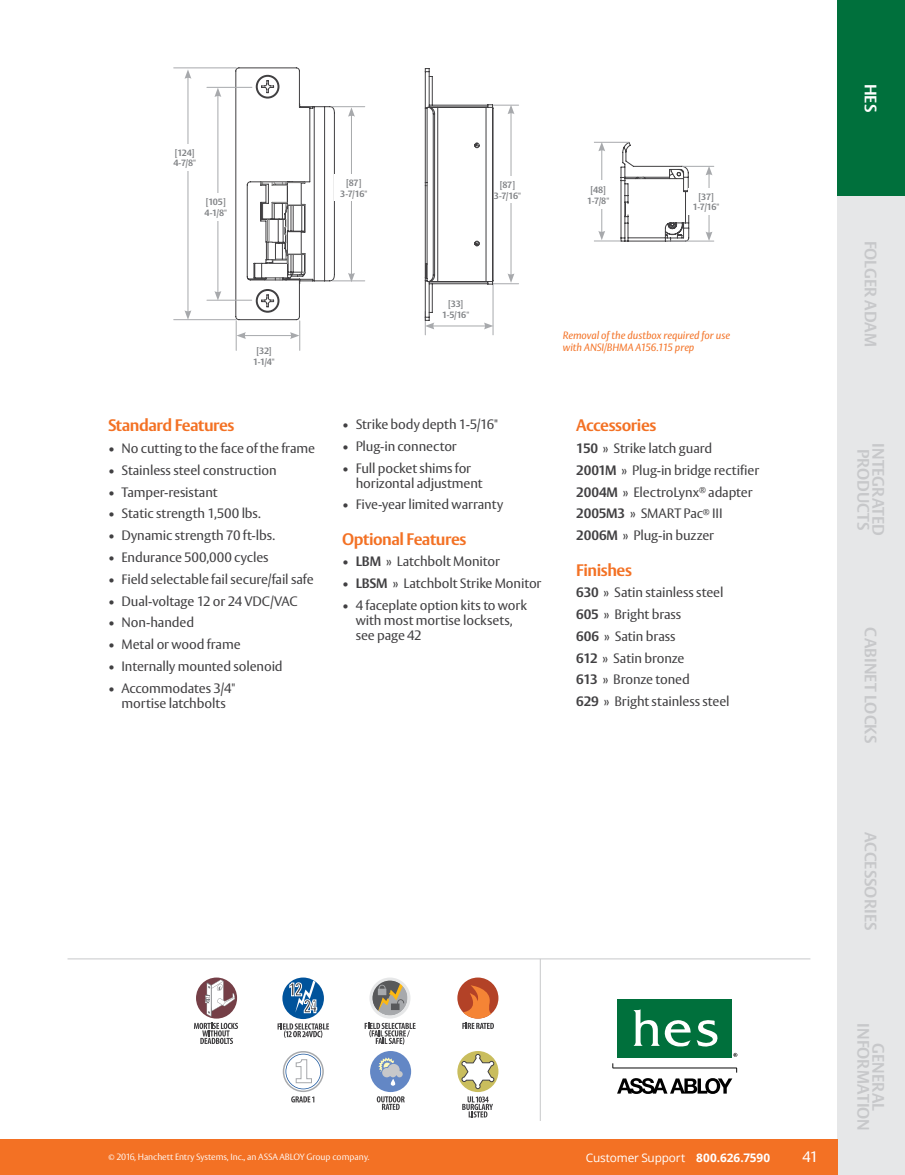
<style>
.page{position:relative;width:905px;height:1175px;background:#fff}
.page>*{position:absolute;margin:0;border:0;box-sizing:border-box;transform-origin:0 0}
.t1{font:700 16.5px/15px "ASSA Vesta";letter-spacing:.005em;color:#c7c8ca;text-align:center}
.t2{font:700 16.5px "ASSA Vesta";letter-spacing:-.025em;color:#f37124}
.t3{font:700 16.5px "ASSA Vesta";color:#fff}
.t4{font:15px "ASSA Vesta";color:#fff}
.t5{font:13.5px/21.8px "ASSA Vesta";letter-spacing:-.01em;color:#414042}
.t6{font:11.85px "Open Sans";letter-spacing:-.015em;color:#fff}
.t7{font:italic 10.5px/12px "ASSA Vesta";letter-spacing:-.005em;color:#f37124}
.t8{font:700 9px/10.5px "ASSA Vesta";letter-spacing:-.03em;color:#808285;text-align:center}
.t9{font:300 9px "ASSA Vesta";letter-spacing:-.01em;color:#fff}
.s1{font-weight:700}
.s2{font-size:7.05px}
</style>
<div class="page">
<hr style="left:68px;top:958px;width:742px;height:1px;background:#c7c8ca">
<hr style="left:540px;top:958px;width:1px;height:162px;background:#c7c8ca">
<svg style="left:612px;top:1063px;width:125px;height:9px"></svg>
<svg style="left:617px;top:1078px;width:115px;height:16px"></svg>
<div style="left:617px;top:999px;width:115px;height:58px;background:#00703c"></div>
<svg style="left:633px;top:1009px;width:85px;height:38px"></svg>
<svg style="left:733px;top:1052px;width:4px;height:4px"></svg>
<div style="left:837px;top:0;width:67px;height:1174px;background:#e6e7e8"></div>
<div style="left:837px;top:0;width:67px;height:196px;background:#00703c"></div>
<svg style="left:194px;top:1022px;width:44px;height:22px"></svg>
<div style="left:196px;top:977px;width:41px;height:41px;background:#753f47;border-radius:50%"></div>
<svg style="left:205px;top:979px;width:30px;height:37px"></svg>
<svg style="left:277px;top:1023px;width:52px;height:14px"></svg>
<svg style="left:282px;top:977px;width:42px;height:42px"></svg>
<svg style="left:289px;top:980px;width:28px;height:33px"></svg>
<svg style="left:364px;top:977px;width:51px;height:67px"></svg>
<div style="left:457px;top:977px;width:41px;height:41px;background:#b34227;border-radius:50%"></div>
<svg style="left:462px;top:985px;width:32px;height:44px"></svg>
<svg style="left:283px;top:1051px;width:41px;height:51px"></svg>
<svg style="left:377px;top:1096px;width:28px;height:13px"></svg>
<div style="left:370px;top:1051px;width:41px;height:41px;background:#6387c5;border-radius:50%"></div>
<svg style="left:378px;top:1057px;width:24px;height:28px"></svg>
<div style="left:457px;top:1051px;width:41px;height:41px;background:#c9bd5d;border-radius:50%"></div>
<svg style="left:461px;top:1053px;width:33px;height:36px"></svg>
<svg style="left:462px;top:1096px;width:31px;height:21px"></svg>
<hr style="left:207px;top:87px;width:45px;height:1px;background:#a7a9ac">
<hr style="left:207px;top:300px;width:45px;height:1px;background:#a7a9ac">
<hr style="left:217px;top:95px;width:1px;height:198px;background:#a7a9ac">
<svg style="left:214px;top:88px;width:7px;height:9px"></svg>
<svg style="left:214px;top:291px;width:7px;height:9px"></svg>
<hr style="left:351px;top:114px;width:1px;height:161px;background:#a7a9ac">
<svg style="left:348px;top:107px;width:7px;height:10px"></svg>
<svg style="left:348px;top:273px;width:7px;height:9px"></svg>
<hr style="left:188px;top:76px;width:1px;height:237px;background:#a7a9ac">
<svg style="left:184px;top:70px;width:7px;height:9px"></svg>
<svg style="left:184px;top:310px;width:7px;height:9px"></svg>
<hr style="left:174px;top:67px;width:62px;height:1px;background:#a7a9ac">
<hr style="left:174px;top:319px;width:62px;height:1px;background:#a7a9ac">
<hr style="left:332px;top:106px;width:33px;height:1px;background:#a7a9ac">
<hr style="left:332px;top:280px;width:33px;height:1px;background:#a7a9ac">
<div style="left:165px;top:144px;width:39px;height:27px;background:#fff"></div>
<div style="left:334px;top:175px;width:39px;height:26px;background:#fff"></div>
<div style="left:198px;top:193px;width:35px;height:27px;background:#fff"></div>
<svg style="left:235px;top:67px;width:100px;height:283px"></svg>
<svg style="left:425px;top:68px;width:93px;height:267px"></svg>
<hr style="left:708px;top:173px;width:1px;height:61px;background:#a7a9ac">
<svg style="left:706px;top:167px;width:6px;height:8px"></svg>
<svg style="left:705px;top:231px;width:7px;height:10px"></svg>
<hr style="left:682px;top:166px;width:31px;height:1px;background:#a7a9ac">
<hr style="left:668px;top:241px;width:45px;height:1px;background:#a7a9ac">
<div style="left:688px;top:188px;width:36px;height:27px;background:#fff"></div>
<svg style="left:594px;top:142px;width:95px;height:100px"></svg>
<div style="left:0;top:1139px;width:837px;height:35px;background:#f37124"></div>
<p class="t8" style="left:173px;top:148px;width:24px;text-align:left">[124]<br>4-7/8"</p>
<p class="t8" style="left:204px;top:197px;width:24px;text-align:left">[105]<br>4-1/8"</p>
<p class="t8" style="left:340px;top:178px;width:28px">[87]<br>3-7/16"</p>
<p class="t8" style="left:494px;top:180px;width:28px">[87]<br>3-7/16"</p>
<p class="t8" style="left:587px;top:185px;width:24px">[48]<br>1-7/8"</p>
<p class="t8" style="left:692px;top:192px;width:28px">[37]<br>1-7/16"</p>
<p class="t8" style="left:253px;top:346px;width:23px">[32]<br>1-1/4"</p>
<p class="t2" style="left:108px;top:415px;width:128px">Standard Features</p>
<p class="t5" style="left:108px;top:438px;width:209px">• No cutting to the face of the frame</p>
<p class="t5" style="left:108px;top:460px;width:170px">• Stainless steel construction</p>
<p class="t5" style="left:108px;top:482px;width:111px">• Tamper-resistant</p>
<p class="t5" style="left:108px;top:503px;width:154px">• Static strength 1,500 lbs.</p>
<p class="t5" style="left:108px;top:525px;width:168px">• Dynamic strength 70 ft-lbs.</p>
<p class="t5" style="left:108px;top:547px;width:162px">• Endurance 500,000 cycles</p>
<p class="t5" style="left:108px;top:569px;width:207px">• Field selectable fail secure/fail safe</p>
<p class="t5" style="left:108px;top:590px;width:191px">• Dual-voltage 12 or 24 VDC/VAC</p>
<p class="t5" style="left:108px;top:612px;width:88px">• Non-handed</p>
<p class="t5" style="left:108px;top:634px;width:134px">• Metal or wood frame</p>
<p class="t5" style="left:108px;top:655px;width:176px">• Internally mounted solenoid</p>
<p class="t5" style="left:108px;top:681px;width:129px;line-height:15px;text-align:center">• Accommodates 3/4" mortise latchbolts</p>
<p class="t8" style="left:442px;top:299px;width:29px">[33]<br>1-5/16"</p>
<p class="t7" style="left:562px;top:330px;width:169px">Removal of the dustbox required for use with ANSI/BHMA A156.115 prep</p>
<p class="t5" style="left:342px;top:414px;width:157px">• Strike body depth 1-5/16"</p>
<p class="t5" style="left:342px;top:436px;width:116px">• Plug-in connector</p>
<p class="t5" style="left:355px;top:461px;width:128px;line-height:15px;text-indent:-14px">• Full pocket shims for horizontal adjustment</p>
<p class="t5" style="left:342px;top:494px;width:162px">• Five-year limited warranty</p>
<p class="t2" style="left:342px;top:529px;width:126px">Optional Features</p>
<p class="t5" style="left:342px;top:551px;width:159px">• <span class="s1">LBM</span> » Latchbolt Monitor</p>
<p class="t5" style="left:342px;top:573px;width:201px">• <span class="s1">LBSM</span> » Latchbolt Strike Monitor</p>
<p class="t5" style="left:356px;top:598px;width:173px;line-height:15px;text-indent:-14px">• 4 faceplate option kits to work with most mortise locksets, see page 42</p>
<p class="t2" style="left:576px;top:415px;width:81px">Accessories</p>
<p class="t5" style="left:576px;top:438px;width:184px"><span class="s1">150</span> » Strike latch guard<br><span class="s1">2001M</span> » Plug-in bridge rectifier<br><span class="s1">2004M</span> » ElectroLynx<sup>®</sup> adapter<br><span class="s1">2005M3</span> » SMART Pac<sup>®</sup> III<br><span class="s1">2006M</span> » Plug-in buzzer</p>
<p class="t2" style="left:576px;top:559px;width:57px">Finishes</p>
<p class="t5" style="left:576px;top:582px;width:155px"><span class="s1">630</span> » Satin stainless steel<br><span class="s1">605</span> » Bright brass<br><span class="s1">606</span> » Satin brass<br><span class="s1">612</span> » Satin bronze<br><span class="s1">613</span> » Bronze toned<br><span class="s1">629</span> » Bright stainless steel</p>
<p class="t9" style="left:109px;top:1151px;width:262px"><span class="s2">©</span> 2016, Hanchett Entry Systems, Inc., an ASSA ABLOY Group company.</p>
<p class="t6" style="left:586px;top:1149px;width:186px">Customer Support <span class="s1">800.626.7590</span></p>
<p class="t4" style="left:802px;top:1147px;width:17px">41</p>
<p class="t3" style="left:880px;top:84px;width:30px;rotate:90deg">HES</p>
<p class="t1" style="left:877px;top:240px;width:108px;rotate:90deg">FOLGER ADAM</p>
<p class="t1" style="left:885px;top:443px;width:94px;rotate:90deg">INTEGRATED<br>PRODUCTS</p>
<p class="t1" style="left:877px;top:627px;width:117px;rotate:90deg">CABINET LOCKS</p>
<p class="t1" style="left:877px;top:832px;width:100px;rotate:90deg">ACCESSORIES</p>
<p class="t1" style="left:885px;top:1023px;width:109px;rotate:90deg">GENERAL<br>INFORMATION</p>
</div>
